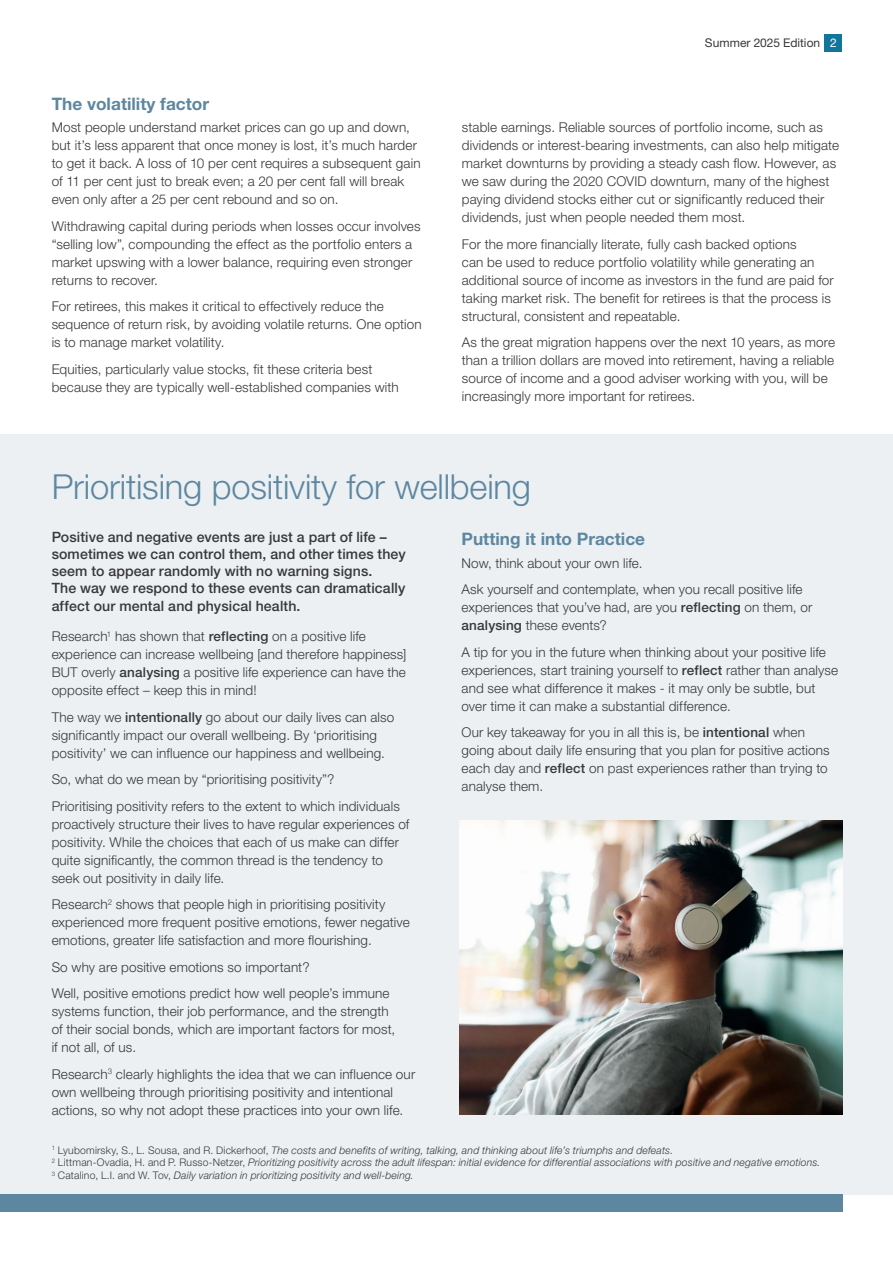
<style>
.page{position:relative;width:893px;height:1263px;background:#fff}
.page>*{position:absolute;margin:0;border:0;box-sizing:border-box;transform-origin:0 0}
.t1{font:300 34.5px "Helvetica Neue LT Std";letter-spacing:-.005em;color:#5d87a1}
.t2{font:700 17.25px "Helvetica Neue LT Std";color:#5d87a1}
.t3{font:500 14.25px/17.2px "Helvetica Neue LT Std";letter-spacing:.01em;color:#38383b}
.t4{font:300 13.5px/18px "Helvetica Neue LT Std";letter-spacing:.01em;color:#38383b}
.t5{font:12px "Helvetica Neue LT Std";letter-spacing:.005em;color:#38383b}
.t6{font:italic 300 10.5px/12.8px "Helvetica Neue LT Std";letter-spacing:.02em;color:#38383b}
.s1{color:#fff}
.s2{font-weight:500}
.s3{font-style:normal}
</style>
<div class="page">
<div style="left:825px;top:34px;width:17px;height:17px;background:#11769c"></div>
<div style="left:0;top:434px;width:893px;height:761px;background:#ecf0f3"></div>
<div style="left:0;top:1195px;width:842px;height:17px;background:#5d87a1"></div>
<img style="left:459px;top:821px;width:383px;height:293px">
<p class="t2" style="left:52px;top:93px;width:159px">The volatility factor</p>
<p class="t4" style="left:52px;top:118px;width:370px">Most people understand market prices can go up and down, but it’s less apparent that once money is lost, it’s much harder to get it back. A loss of 10 per cent requires a subsequent gain of 11 per cent just to break even; a 20 per cent fall will break even only after a 25 per cent rebound and so on.</p>
<p class="t4" style="left:52px;top:217px;width:370px">Withdrawing capital during periods when losses occur involves “selling low”, compounding the effect as the portfolio enters a market upswing with a lower balance, requiring even stronger returns to recover.</p>
<p class="t4" style="left:52px;top:297px;width:371px">For retirees, this makes it critical to effectively reduce the sequence of return risk, by avoiding volatile returns. One option is to manage market volatility.</p>
<p class="t4" style="left:52px;top:360px;width:349px">Equities, particularly value stocks, fit these criteria best because they are typically well-established companies with</p>
<p class="t5" style="left:705px;top:36px;width:133px">Summer 2025 Edition <span class="s1">2</span></p>
<p class="t4" style="left:462px;top:118px;width:379px">stable earnings. Reliable sources of portfolio income, such as dividends or interest-bearing investments, can also help mitigate market downturns by providing a steady cash flow. However, as we saw during the 2020 COVID downturn, many of the highest paying dividend stocks either cut or significantly reduced their dividends, just when people needed them most.</p>
<p class="t4" style="left:462px;top:235px;width:373px">For the more financially literate, fully cash backed options<br>can be used to reduce portfolio volatility while generating an additional source of income as investors in the fund are paid for taking market risk. The benefit for retirees is that the process is structural, consistent and repeatable.</p>
<p class="t4" style="left:462px;top:333px;width:375px">As the great migration happens over the next 10 years, as more than a trillion dollars are moved into retirement, having a reliable source of income and a good adviser working with you, will be increasingly more important for retirees.</p>
<h1 class="t1" style="left:52px;top:465px;width:481px">Prioritising positivity for wellbeing</h1>
<p class="t3" style="left:52px;top:528px;width:356px">Positive and negative events are just a part of life – sometimes we can control them, and other times they seem to appear randomly with no warning signs.<br>The way we respond to these events can dramatically affect our mental and physical health.</p>
<p class="t4" style="left:52px;top:627px;width:356px">Research<sup>1</sup> has shown that <span class="s2">reflecting</span> on a positive life experience can increase wellbeing [and therefore happiness] BUT overly <span class="s2">analysing</span> a positive life experience can have the opposite effect – keep this in mind!</p>
<p class="t4" style="left:52px;top:708px;width:344px">The way we <span class="s2">intentionally</span> go about our daily lives can also significantly impact our overall wellbeing. By ‘prioritising positivity’ we can influence our happiness and wellbeing.</p>
<p class="t4" style="left:52px;top:766px;width:350px;line-height:26.5px">So, what do we mean by “prioritising positivity”?<br>Prioritising positivity refers to the extent to which individuals</p>
<p class="t4" style="left:52px;top:815px;width:359px">proactively structure their lives to have regular experiences of positivity. While the choices that each of us make can differ quite significantly, the common thread is the tendency to seek out positivity in daily life.</p>
<p class="t4" style="left:52px;top:895px;width:360px">Research<sup>2</sup> shows that people high in prioritising positivity experienced more frequent positive emotions, fewer negative emotions, greater life satisfaction and more flourishing.</p>
<p class="t4" style="left:52px;top:953px;width:339px;line-height:26.5px">So why are positive emotions so important?<br>Well, positive emotions predict how well people’s immune</p>
<p class="t4" style="left:52px;top:1002px;width:345px">systems function, their job performance, and the strength of their social bonds, which are important factors for most, if not all, of us.</p>
<p class="t4" style="left:52px;top:1065px;width:365px">Research<sup>3</sup> clearly highlights the idea that we can influence our own wellbeing through prioritising positivity and intentional actions, so why not adopt these practices into your own life.</p>
<p class="t2" style="left:462px;top:528px;width:185px">Putting it into Practice</p>
<p class="t4" style="left:462px;top:549px;width:343px;line-height:26.5px">Now, think about your own life.<br>Ask yourself and contemplate, when you recall positive life</p>
<p class="t4" style="left:462px;top:598px;width:352px">experiences that you’ve had, are you <span class="s2">reflecting</span> on them, or <span class="s2">analysing</span> these events?</p>
<p class="t4" style="left:462px;top:642px;width:378px">A tip for you in the future when thinking about your positive life experiences, start training yourself to <span class="s2">reflect</span> rather than analyse and see what difference it makes - it may only be subtle, but over time it can make a substantial difference.</p>
<p class="t4" style="left:462px;top:723px;width:370px">Our key takeaway for you in all this is, be <span class="s2">intentional</span> when going about daily life ensuring that you plan for positive actions each day and <span class="s2">reflect</span> on past experiences rather than trying to analyse them.</p>
<p class="t6" style="left:52px;top:1143px;width:770px"><sup>1</sup> <span class="s3">Lyubomirsky, S., L. Sousa, and R. Dickerhoof,</span> The costs and benefits of writing, talking, and thinking about life’s triumphs and defeats.<br><sup>2</sup> <span class="s3">Littman-Ovadia, H. and P. Russo-Netzer,</span> Prioritizing positivity across the adult lifespan: initial evidence for differential associations with positive and negative emotions.<br><sup>3</sup> <span class="s3">Catalino, L.I. and W. Tov,</span> Daily variation in prioritizing positivity and well-being.</p>
</div>
